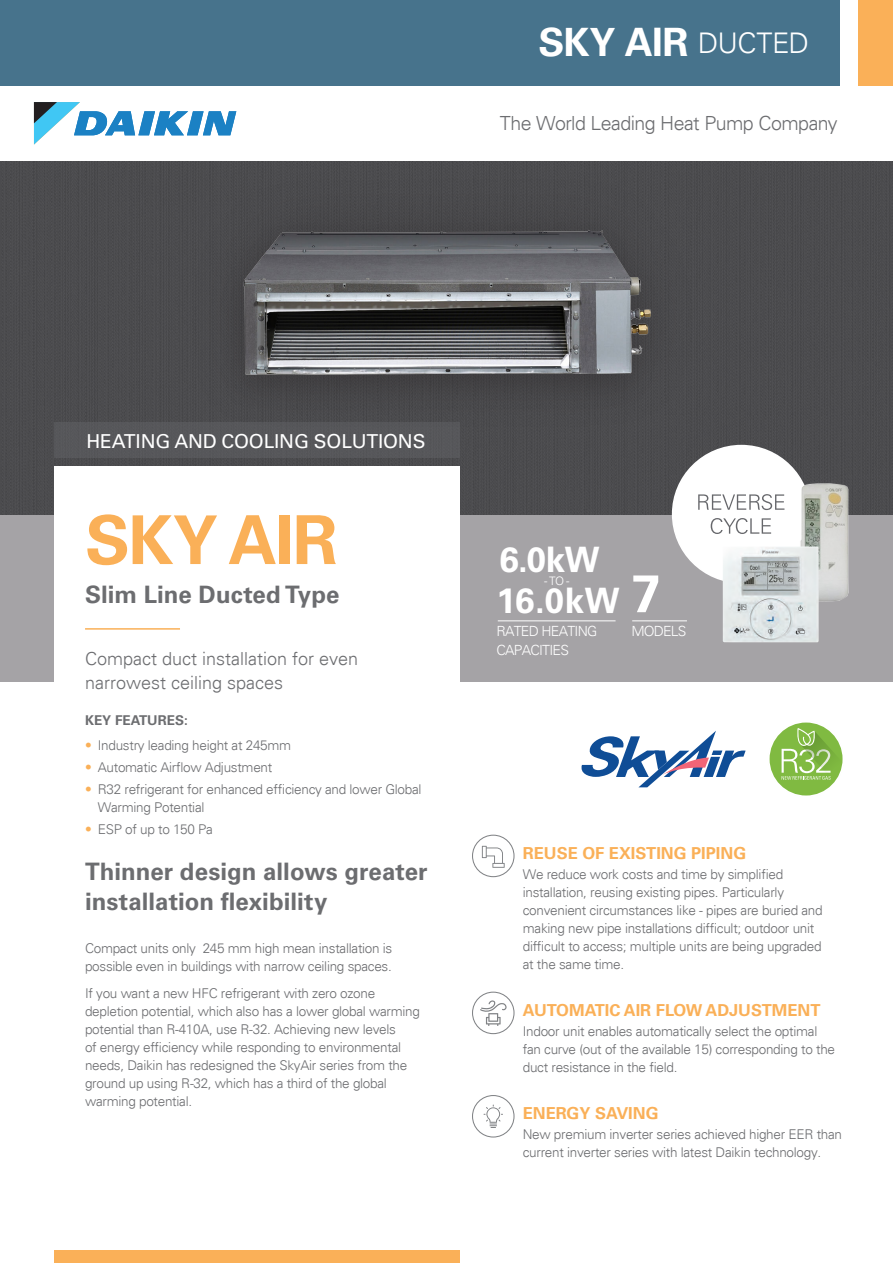
<style>
.page{position:relative;width:893px;height:1263px;background:#fff}
.page>*{position:absolute;margin:0;border:0;box-sizing:border-box;transform-origin:0 0}
.body{font:700 67.5px "Univers LT Std";letter-spacing:-.025em;color:#fab058}
.body-2{font:700 52.65px "Univers LT Std";color:#fff}
.body-3{font:700 39px "Univers LT Std";letter-spacing:-.02em;color:#fff}
.body-4{font:700 35.1px "Univers LT Std";letter-spacing:-.01em;color:#fff}
.tag_line{font:700 24px/30px "Univers LT Std";color:#6c6d70}
.t1{font:300 19.5px "Univers";letter-spacing:-.03em;color:#6c6d70}
.t2{font:19.2px "Univers LT Std";letter-spacing:-.01em;color:#fff}
.INTRO{font:300 18px/24px "Univers";color:#6c6d70}
.HEADING{font:700 16.5px "Univers LT Std";color:#fab058}
.body-5{font:300 14.1px "Univers";letter-spacing:-.05em;color:#fff}
.body-6{font:300 13.5px/18px "Univers";letter-spacing:-.02em;color:#6c6d70}
.BODY{font:300 13.5px/18px "Univers";letter-spacing:-.02em;color:#6c6d70}
.subheading{font:700 13.5px "Univers LT Std";color:#6c6d70}
.body-7{font:300 11.7px "Univers";color:#fff}
.s1{font-family:"Univers";font-weight:300;font-size:28.5px}
.s2{color:#fab058}
</style>
<div class="page">
<div style="left:0;top:162px;width:893px;height:353px;background:#4c4c4e"></div>
<div style="left:0;top:515px;width:893px;height:166px;background:#a5a3a6"></div>
<div style="left:54px;top:467px;width:405px;height:228px;background:#fff"></div>
<svg style="left:34px;top:102px;width:202px;height:43px"></svg>
<div style="left:54px;top:1251px;width:405px;height:12px;background:#fab058"></div>
<div style="left:54px;top:423px;width:405px;height:35px;background:#57575a"></div>
<hr style="left:85px;top:628px;width:95px;height:2px;background:#fab058">
<div style="left:672px;top:445px;width:139px;height:138px;background:#fff;border:2px solid #fff;border-radius:50%"></div>
<svg style="left:698px;top:494px;width:86px;height:16px"></svg>
<svg style="left:711px;top:518px;width:60px;height:16px"></svg>
<hr style="left:632px;top:620px;width:55px;height:1px;background:#fff">
<hr style="left:498px;top:620px;width:118px;height:1px;background:#fff">
<svg style="left:769px;top:722px;width:74px;height:74px"></svg>
<div style="left:0;top:0;width:839px;height:85px;background:#47738c"></div>
<div style="left:859px;top:0;width:34px;height:85px;background:#fab058"></div>
<svg style="left:581px;top:731px;width:165px;height:56px"></svg>
<div style="left:186px;top:172px;width:518px;height:262px;background:#4b4b4e"></div>
<img style="left:240px;top:197px;width:412px;height:226px">
<img style="left:800px;top:483px;width:49px;height:119px">
<img style="left:723px;top:546px;width:96px;height:96px">
<svg style="left:472px;top:1095px;width:42px;height:42px"></svg>
<svg style="left:472px;top:992px;width:42px;height:42px"></svg>
<svg style="left:472px;top:835px;width:42px;height:42px"></svg>
<p class="body-3" style="left:538px;top:20px;width:272px">SKY AIR <span class="s1">DUCTED</span></p>
<p class="t1" style="left:500px;top:111px;width:339px">The World Leading Heat Pump Company</p>
<p class="t2" style="left:87px;top:429px;width:340px">HEATING AND COOLING SOLUTIONS</p>
<p class="body" style="left:85px;top:501px;width:254px">SKY AIR</p>
<p class="tag_line" style="left:85px;top:579px;width:256px">Slim Line Ducted Type</p>
<p class="INTRO" style="left:85px;top:646px;width:275px">Compact duct installation for even narrowest ceiling spaces</p>
<p class="subheading" style="left:85px;top:712px;width:104px">KEY FEATURES:</p>
<p class="body-6" style="left:85px;top:736px;width:208px"><span class="s2">•</span> Industry leading height at 245mm</p>
<p class="body-6" style="left:85px;top:758px;width:189px"><span class="s2">•</span> Automatic Airflow Adjustment</p>
<p class="body-6" style="left:98px;top:780px;width:325px;text-indent:-13px"><span class="s2">•</span> R32 refrigerant for enhanced efficiency and lower Global<br>Warming Potential</p>
<p class="body-6" style="left:85px;top:820px;width:129px"><span class="s2">•</span> ESP of up to 150 Pa</p>
<p class="tag_line" style="left:85px;top:856px;width:344px">Thinner design allows greater installation flexibility</p>
<p class="body-6" style="left:85px;top:940px;width:309px">Compact units only 245 mm high mean installation is possible even in buildings with narrow ceiling spaces.</p>
<p class="body-6" style="left:85px;top:984px;width:336px">If you want a new HFC refrigerant with zero ozone depletion potential, which also has a lower global warming potential than R-410A, use R-32. Achieving new levels<br>of energy efficiency while responding to environmental needs, Daikin has redesigned the SkyAir series from the ground up using R-32, which has a third of the global warming potential.</p>
<p class="body-4" style="left:500px;top:539px;width:102px">6.0kW</p>
<p class="body-4" style="left:497px;top:580px;width:125px">16.0kW</p>
<p class="body-7" style="left:544px;top:574px;width:27px">- TO -</p>
<p class="body-5" style="left:497px;top:622px;width:102px">RATED HEATING</p>
<p class="body-5" style="left:497px;top:642px;width:74px">CAPACITIES</p>
<p class="body-2" style="left:631px;top:563px;width:31px">7</p>
<p class="body-5" style="left:631px;top:622px;width:57px">MODELS</p>
<p class="HEADING" style="left:523px;top:843px;width:225px">REUSE OF EXISTING PIPING</p>
<p class="BODY" style="left:523px;top:865px;width:301px">We reduce work costs and time by simplified installation, reusing existing pipes. Particularly convenient circumstances like - pipes are buried and making new pipe installations difficult; outdoor unit difficult to access; multiple units are being upgraded at the same time.</p>
<p class="HEADING" style="left:523px;top:1000px;width:299px">AUTOMATIC AIR FLOW ADJUSTMENT</p>
<p class="BODY" style="left:523px;top:1022px;width:314px">Indoor unit enables automatically select the optimal fan curve (out of the available 15) corresponding to the duct resistance in the field.</p>
<p class="HEADING" style="left:523px;top:1103px;width:137px">ENERGY SAVING</p>
<p class="BODY" style="left:523px;top:1125px;width:321px">New premium inverter series achieved higher EER than current inverter series with latest Daikin technology.</p>
</div>
